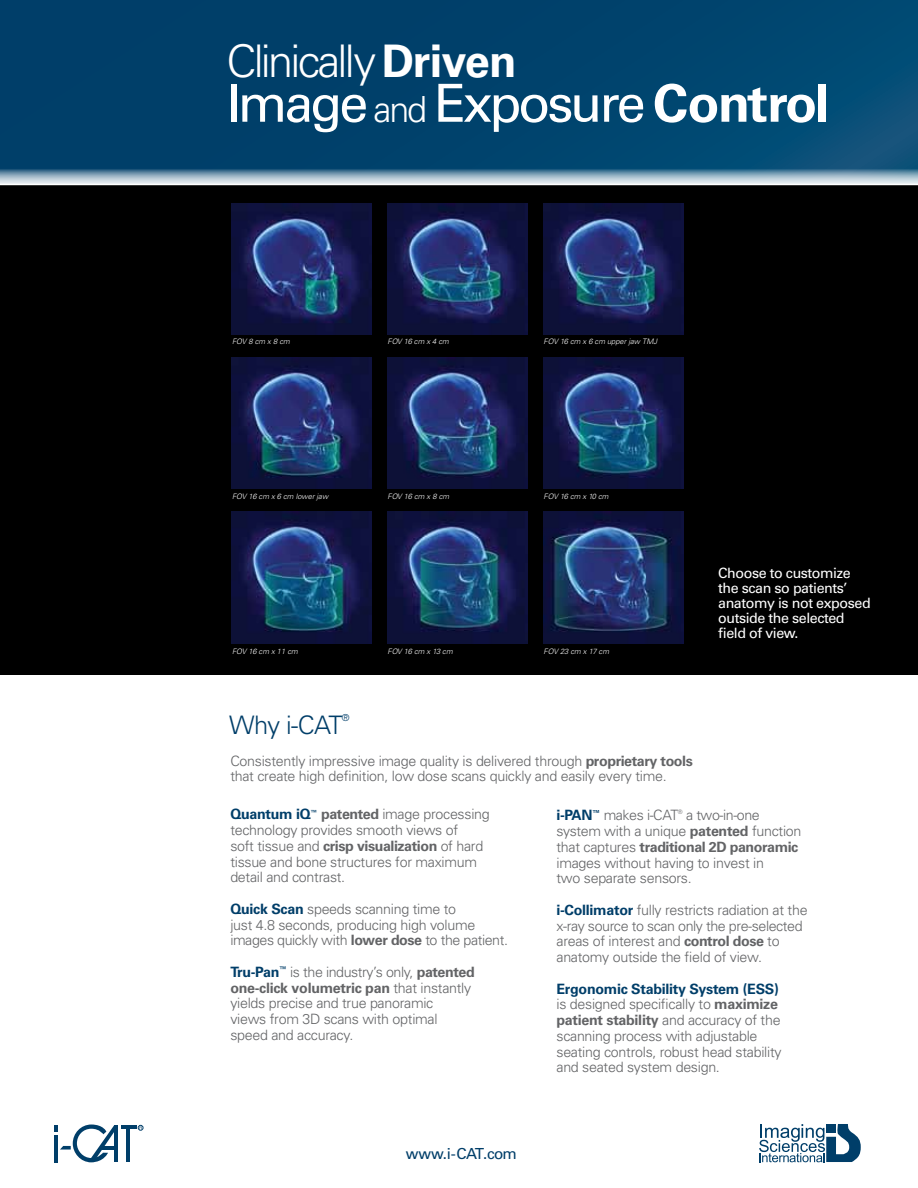
<style>
.page{position:relative;width:918px;height:1188px;background:#fff}
.page>*{position:absolute;margin:0;border:0;box-sizing:border-box;transform-origin:0 0}
.t1{font:52.5px "Univers";letter-spacing:-.06em;color:#fff}
.t2{font:300 45px "Univers";letter-spacing:-.06em;color:#fff}
.t3{font:300 25.5px "Univers";letter-spacing:-.025em;color:#003e69}
.t4{font:15.3px "Univers";letter-spacing:-.04em;color:#003e69}
.t5{font:300 14.25px/15.8px "Univers";letter-spacing:-.02em;color:#636466}
.t6{font:14.25px/15px "Univers";letter-spacing:-.03em;color:#fff}
.t7{font:300 9.6px "Univers";color:#003e69}
.t8{font:italic 300 7.5px "Univers";color:#fff}
.t9{font:italic 300 7.5px "Univers";letter-spacing:-.02em;color:#fff}
.t10{font:300 condensed 6.15px "Univers";color:#636466}
.s1{font-weight:700}
.s2{font-weight:300;font-size:36px}
.s3{font-weight:700;color:#003e69}
</style>
<div class="page">
<div style="left:0;top:0;width:918px;height:661px;background:#00416b"></div>
<svg style="left:0;top:168px;width:918px;height:16px;background:#8dabbe"></svg>
<div style="left:0;top:184px;width:918px;height:491px;background:#000"></div>
<hr style="left:0;top:184px;width:918px;height:1px;background:#fff">
<img style="left:232px;top:203px;width:139px;height:132px">
<img style="left:232px;top:357px;width:139px;height:132px">
<img style="left:232px;top:512px;width:139px;height:131px">
<img style="left:388px;top:203px;width:139px;height:132px">
<img style="left:388px;top:357px;width:139px;height:132px">
<img style="left:388px;top:512px;width:139px;height:131px">
<img style="left:544px;top:203px;width:139px;height:132px">
<img style="left:544px;top:357px;width:139px;height:132px">
<img style="left:544px;top:512px;width:139px;height:131px">
<hr style="left:126px;top:1127px;width:4px;height:35px;background:#003e69">
<hr style="left:115px;top:1125px;width:3px;height:37px;background:#003e69">
<hr style="left:121px;top:1125px;width:16px;height:4px;background:#003e69">
<svg style="left:54px;top:1125px;width:61px;height:37px"></svg>
<svg style="left:137px;top:1125px;width:6px;height:6px"></svg>
<svg style="left:759px;top:1124px;width:102px;height:38px"></svg>
<div style="left:826px;top:1124px;width:10px;height:8px;background:#003e69"></div>
<h2 class="t2" style="left:226px;top:34px;width:292px">Clinically <span class="s1">Driven</span></h2>
<h1 class="t1" style="left:226px;top:72px;width:604px">Image <span class="s2">and</span> Exposure <span class="s1">Control</span></h1>
<p class="t8" style="left:232px;top:337px;width:59px">FOV 8 cm x 8 cm</p>
<p class="t8" style="left:388px;top:337px;width:63px">FOV 16 cm x 4 cm</p>
<p class="t8" style="left:544px;top:337px;width:115px">FOV 16 cm x 6 cm upper jaw TMJ</p>
<p class="t8" style="left:232px;top:492px;width:98px">FOV 16 cm x 6 cm lower jaw</p>
<p class="t8" style="left:388px;top:492px;width:63px">FOV 16 cm x 8 cm</p>
<p class="t9" style="left:544px;top:492px;width:66px">FOV 16 cm x 10 cm</p>
<p class="t8" style="left:232px;top:646px;width:67px">FOV 16 cm x 11 cm</p>
<h3 class="t3" style="left:229px;top:710px;width:115px">Why i-CAT</h3>
<p class="t7" style="left:342px;top:712px;width:9px">®</p>
<p class="t9" style="left:388px;top:646px;width:67px">FOV 16 cm x 13 cm</p>
<p class="t8" style="left:544px;top:646px;width:67px">FOV 23 cm x 17 cm</p>
<p class="t5" style="left:230px;top:752px;width:464px">Consistently impressive image quality is delivered through <span class="s1">proprietary tools </span>that create high definition, low dose scans quickly and easily every time.</p>
<p class="t6" style="left:718px;top:565px;width:154px">Choose to customize the scan so patients’ anatomy is not exposed outside the selected field of view.</p>
<p class="t5" style="left:230px;top:806px;width:261px"><span class="s3">Quantum iQ</span><sup>™</sup> <span class="s1">patented</span> image processing technology provides smooth views of<br>soft tissue and <span class="s1">crisp visualization</span> of hard tissue and bone structures for maximum detail and contrast.</p>
<p class="t5" style="left:230px;top:901px;width:279px"><span class="s3">Quick Scan</span> speeds scanning time to<br>just 4.8 seconds, producing high volume images quickly with <span class="s1">lower dose</span> to the patient.</p>
<p class="t5" style="left:230px;top:964px;width:246px"><span class="s3">Tru-Pan</span><sup>™</sup> is the industry’s only, <span class="s1">patented one-click volumetric pan</span> that instantly yields precise and true panoramic<br>views from 3D scans with optimal speed and accuracy.</p>
<p class="t4" style="left:406px;top:1145px;width:113px">www.i-CAT.com</p>
<p class="t5" style="left:556px;top:807px;width:123px"><span class="s3">i-PAN</span><sup>™</sup> makes i-CAT</p>
<p class="t10" style="left:678px;top:808px;width:6px">®</p>
<p class="t5" style="left:557px;top:807px;width:247px;text-indent:130px">a two-in-one system with a unique <span class="s1">patented</span> function that captures <span class="s1">traditional 2D panoramic </span>images without having to invest in<br>two separate sensors.</p>
<p class="t5" style="left:557px;top:902px;width:253px"><span class="s3">i-Collimator</span> fully restricts radiation at the x-ray source to scan only the pre-selected areas of interest and <span class="s1">control dose</span> to anatomy outside the field of view.</p>
<p class="t5" style="left:557px;top:980px;width:227px"><span class="s3">Ergonomic Stability System (ESS) </span>is designed specifically to <span class="s1">maximize patient stability</span> and accuracy of the scanning process with adjustable seating controls, robust head stability and seated system design.</p>
</div>
